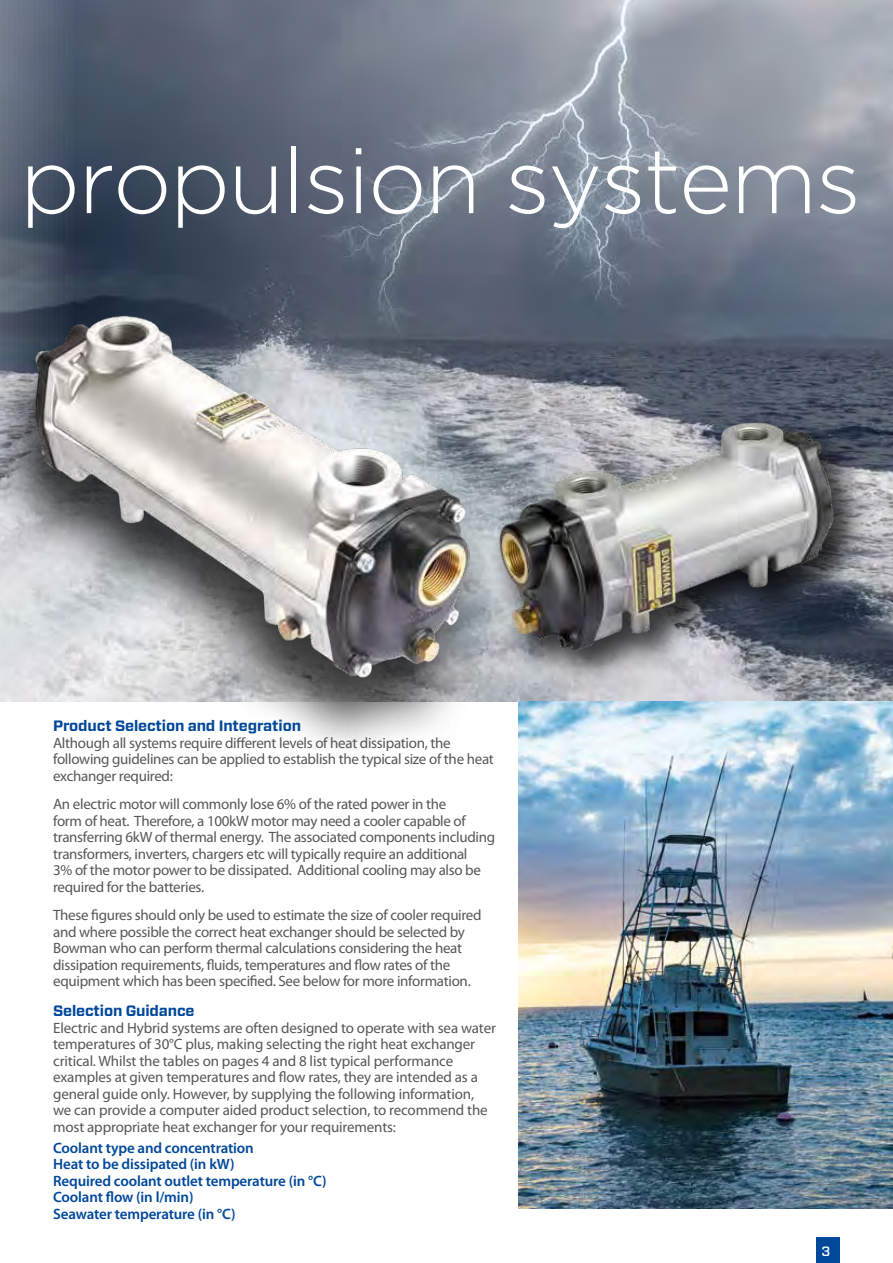
<style>
.page{position:relative;width:893px;height:1263px;background:#fff}
.page>*{position:absolute;margin:0;border:0;box-sizing:border-box;transform-origin:0 0}
.t1{font:300 91.5px "Gotham";letter-spacing:-.02em;color:#fff}
.t2{font:15px/16.5px "Myriad Pro";letter-spacing:-.02em;color:#575756}
.t3{font:600 15px/16.5px "Myriad Pro";letter-spacing:-.01em;color:#00489a}
.t4{font:700 15px "Forza";letter-spacing:-.01em;color:#00489a}
.t5{font:500 13.5px "Forza";color:#fff}
</style>
<div class="page">
<img style="left:0;top:0;width:893px;height:702px">
<img style="left:519px;top:702px;width:374px;height:506px">
<div style="left:816px;top:1237px;width:24px;height:26px;background:#00489a"></div>
<img style="left:569px;top:390px;width:306px;height:300px">
<div style="left:0;top:317px;width:500px;height:445px;background:#000;opacity:.75"></div>
<img style="left:0;top:273px;width:569px;height:435px">
<h1 class="t1" style="left:20px;top:131px;width:843px">propulsion systems</h1>
<p class="t4" style="left:53px;top:716px;width:249px">Product Selection and Integration</p>
<p class="t2" style="left:53px;top:734px;width:442px">Although all systems require different levels of heat dissipation, the following guidelines can be applied to establish the typical size of the heat exchanger required:</p>
<p class="t2" style="left:53px;top:795px;width:444px">An electric motor will commonly lose 6% of the rated power in the<br>form of heat. Therefore, a 100kW motor may need a cooler capable of transferring 6kW of thermal energy. The associated components including transformers, inverters, chargers etc will typically require an additional<br>3% of the motor power to be dissipated. Additional cooling may also be required for the batteries.</p>
<p class="t2" style="left:53px;top:906px;width:430px">These figures should only be used to estimate the size of cooler required and where possible the correct heat exchanger should be selected by Bowman who can perform thermal calculations considering the heat dissipation requirements, fluids, temperatures and flow rates of the equipment which has been specified. See below for more information.</p>
<p class="t4" style="left:53px;top:1001px;width:143px">Selection Guidance</p>
<p class="t2" style="left:53px;top:1019px;width:444px">Electric and Hybrid systems are often designed to operate with sea water temperatures of 30°C plus, making selecting the right heat exchanger critical. Whilst the tables on pages 4 and 8 list typical performance examples at given temperatures and flow rates, they are intended as a general guide only. However, by supplying the following information, we can provide a computer aided product selection, to recommend the most appropriate heat exchanger for your requirements:</p>
<p class="t3" style="left:53px;top:1139px;width:275px">Coolant type and concentration<br>Heat to be dissipated (in kW)<br>Required coolant outlet temperature (in °C)<br>Coolant flow (in l/min)<br>Seawater temperature (in °C)</p>
<p class="t5" style="left:822px;top:1242px;width:10px">3</p>
</div>
